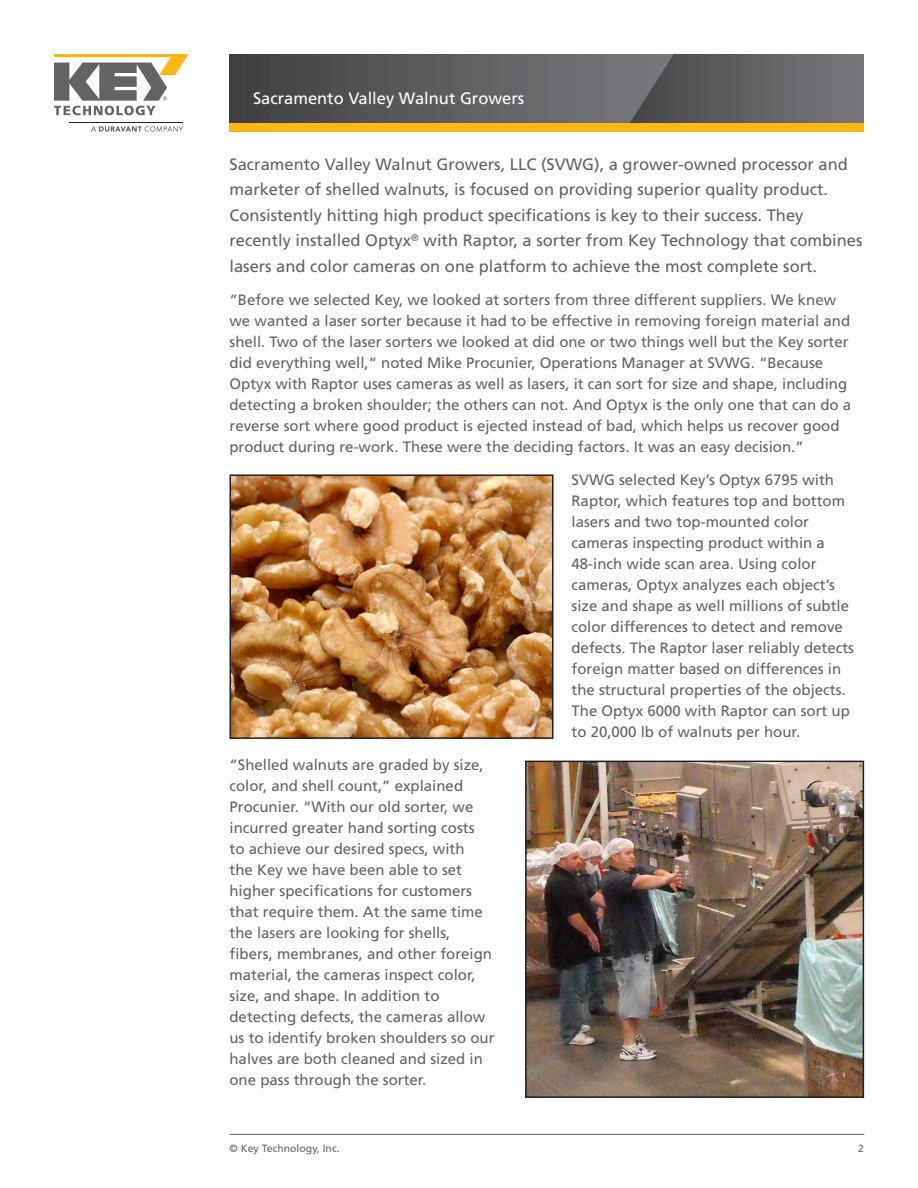
<style>
.page{position:relative;width:918px;height:1188px;background:#fff}
.page>*{position:absolute;margin:0;border:0;box-sizing:border-box;transform-origin:0 0}
.Intro_Paragraph{font:16.5px/25.5px "Frutiger LT Std";color:#636366}
.Document_Title__Head{font:16.5px "Frutiger LT Std";color:#fff}
.Main_Body_Text{font:15px/21px "Frutiger LT Std";color:#636366}
.t1{font:10.5px "Frutiger LT Std";color:#636366}
</style>
<div class="page">
<hr style="left:230px;top:1134px;width:634px;height:1px;background:#636366">
<svg style="left:230px;top:54px;width:400px;height:69px;background:#5a5a5c"></svg>
<svg style="left:630px;top:54px;width:234px;height:69px;background:#626366"></svg>
<div style="left:230px;top:123px;width:634px;height:9px;background:#fcb615"></div>
<svg style="left:54px;top:54px;width:135px;height:61px"></svg>
<svg style="left:91px;top:126px;width:92px;height:6px"></svg>
<hr style="left:69px;top:122px;width:114px;height:1px;background:#231f20">
<img style="left:233px;top:477px;width:318px;height:259px">
<div style="left:230px;top:474px;width:324px;height:265px;border:2px solid #231f20"></div>
<img style="left:528px;top:764px;width:333px;height:331px">
<div style="left:525px;top:761px;width:339px;height:337px;border:2px solid #231f20"></div>
<p class="Document_Title__Head" style="left:253px;top:88px;width:273px">Sacramento Valley Walnut Growers</p>
<p class="Intro_Paragraph" style="left:230px;top:151px;width:635px">Sacramento Valley Walnut Growers, LLC (SVWG), a grower-owned processor and marketer of shelled walnuts, is focused on providing superior quality product.<br>Consistently hitting high product specifications is key to their success. They recently installed Optyx<sup>®</sup> with Raptor, a sorter from Key Technology that combines lasers and color cameras on one platform to achieve the most complete sort.</p>
<p class="Main_Body_Text" style="left:230px;top:289px;width:623px">“Before we selected Key, we looked at sorters from three different suppliers. We knew we wanted a laser sorter because it had to be effective in removing foreign material and shell. Two of the laser sorters we looked at did one or two things well but the Key sorter did everything well,” noted Mike Procunier, Operations Manager at SVWG. “Because Optyx with Raptor uses cameras as well as lasers, it can sort for size and shape, including detecting a broken shoulder; the others can not. And Optyx is the only one that can do a reverse sort where good product is ejected instead of bad, which helps us recover good product during re-work. These were the deciding factors. It was an easy decision.”</p>
<p class="Main_Body_Text" style="left:572px;top:469px;width:284px">SVWG selected Key’s Optyx 6795 with Raptor, which features top and bottom lasers and two top-mounted color cameras inspecting product within a 48-inch wide scan area. Using color cameras, Optyx analyzes each object’s size and shape as well millions of subtle color differences to detect and remove defects. The Raptor laser reliably detects foreign matter based on differences in the structural properties of the objects.<br>The Optyx 6000 with Raptor can sort up to 20,000 lb of walnuts per hour.</p>
<p class="Main_Body_Text" style="left:230px;top:754px;width:267px">“Shelled walnuts are graded by size, color, and shell count,” explained Procunier. “With our old sorter, we incurred greater hand sorting costs<br>to achieve our desired specs, with<br>the Key we have been able to set higher specifications for customers that require them. At the same time the lasers are looking for shells, fibers, membranes, and other foreign material, the cameras inspect color, size, and shape. In addition to detecting defects, the cameras allow us to identify broken shoulders so our halves are both cleaned and sized in one pass through the sorter.</p>
<p class="t1" style="left:230px;top:1142px;width:112px">© Key Technology, Inc.</p>
<p class="t1" style="left:858px;top:1142px;width:7px">2</p>
</div>
